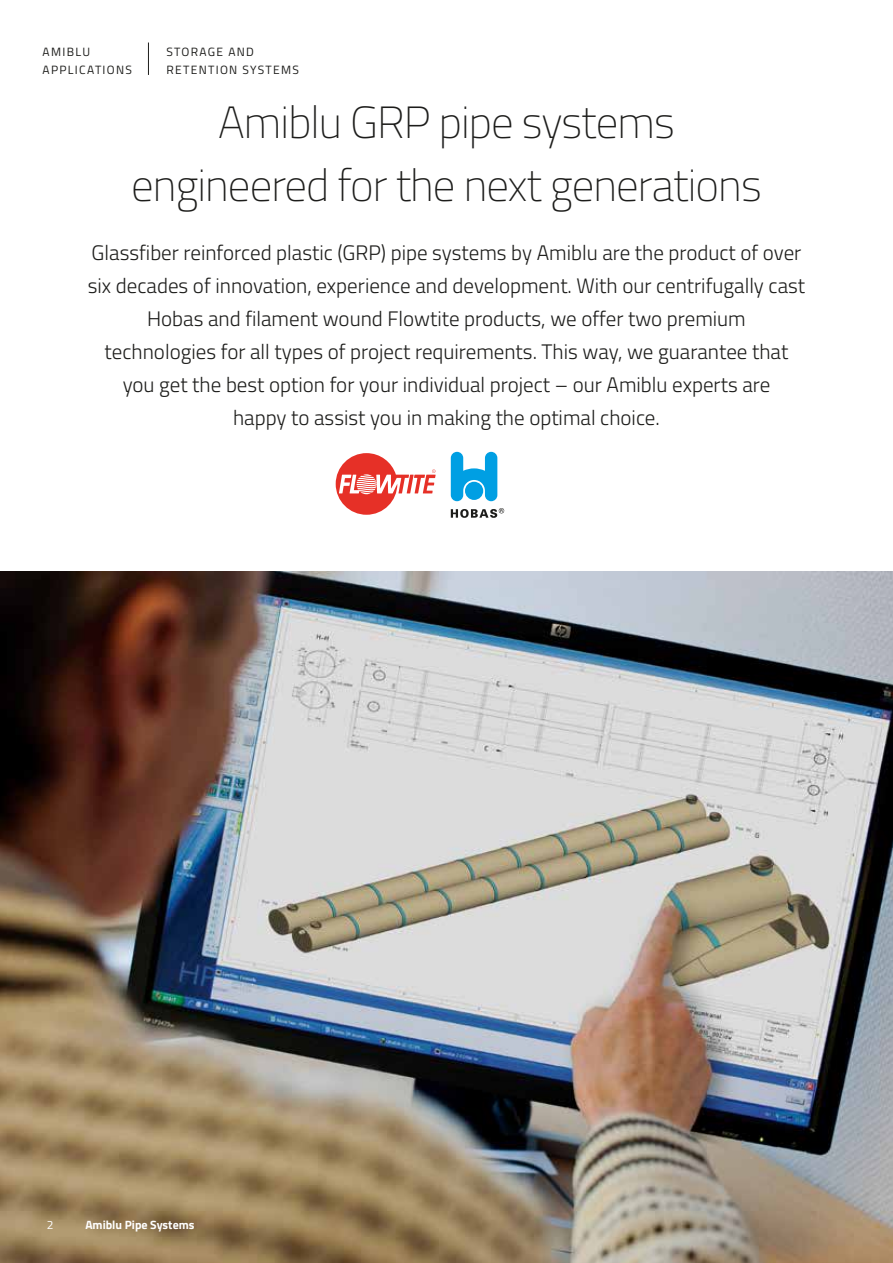
<style>
.page{position:relative;width:893px;height:1263px;background:#fff}
.page>*{position:absolute;margin:0;border:0;box-sizing:border-box;transform-origin:0 0}
.t1{font:200 45px/63px "Titillium Web";letter-spacing:-.02em;color:#1d1d1b;text-align:center}
.t2{font:300 21px/33px "Titillium Web";color:#1d1d1b;text-align:center}
.t3{font:12px/18px "Titillium Web";letter-spacing:.11em;color:#1d1d1b}
.t4{font:700 12px "Titillium Web";color:#fff}
.t5{font:12px "Titillium Web";color:#fff}
</style>
<div class="page">
<svg style="left:451px;top:452px;width:46px;height:49px"></svg>
<svg style="left:451px;top:508px;width:53px;height:10px"></svg>
<img style="left:0;top:572px;width:893px;height:691px">
<svg style="left:336px;top:453px;width:100px;height:62px"></svg>
<hr style="left:148px;top:43px;width:1px;height:32px;background:#1d1d1b">
<p class="t3" style="left:43px;top:42px;width:91px">AMIBLU<br>APPLICATIONS</p>
<p class="t3" style="left:166px;top:42px;width:134px">STORAGE AND<br>RETENTION SYSTEMS</p>
<h1 class="t1" style="left:131px;top:88px;width:632px">Amiblu GRP pipe systems engineered for the next generations</h1>
<p class="t2" style="left:88px;top:235px;width:719px">Glassfiber reinforced plastic (GRP) pipe systems by Amiblu are the product of over six decades of innovation, experience and development. With our centrifugally cast Hobas and filament wound Flowtite products, we offer two premium<br>technologies for all types of project requirements. This way, we guarantee that you get the best option for your individual project – our Amiblu experts are<br>happy to assist you in making the optimal choice.</p>
<p class="t5" style="left:47px;top:1216px;width:8px">2</p>
<p class="t4" style="left:85px;top:1215px;width:111px">Amiblu Pipe Systems</p>
</div>
